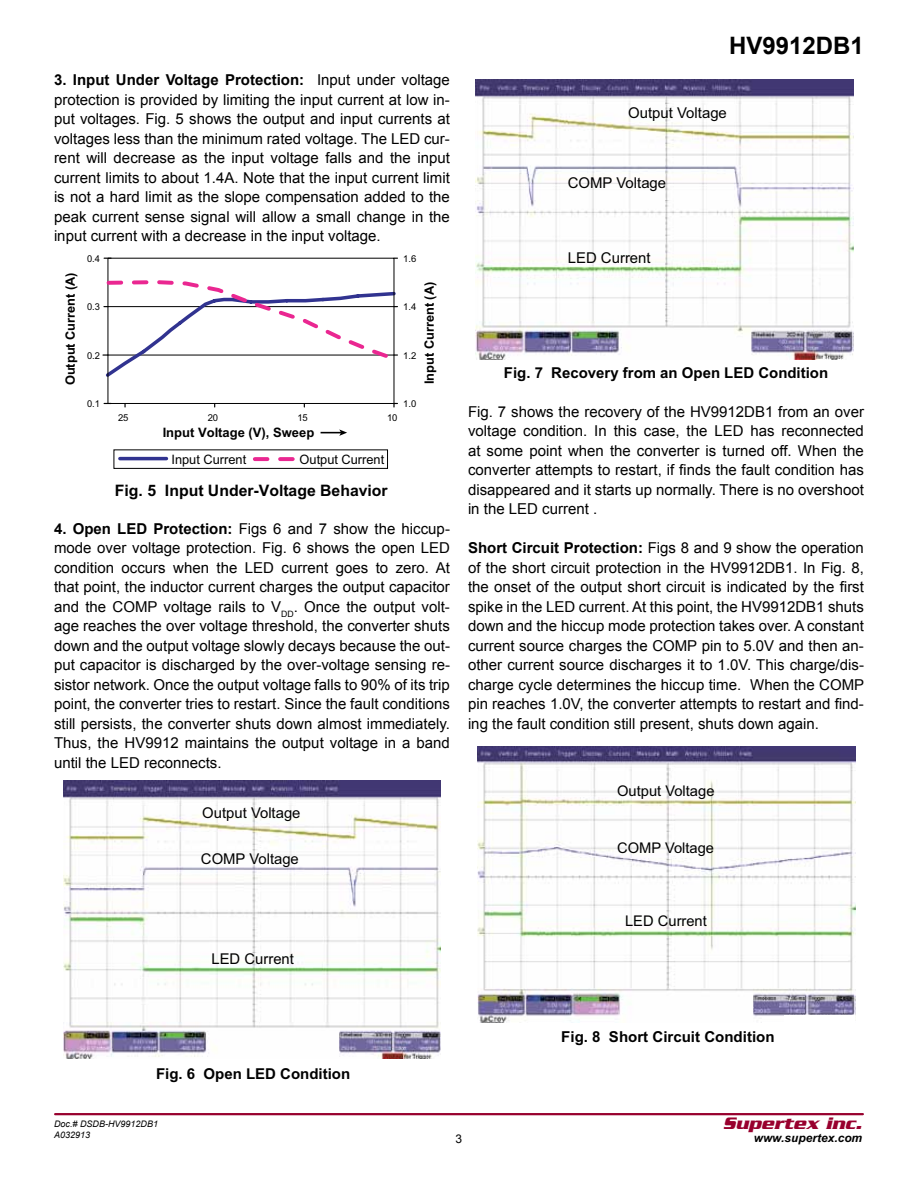
<style>
.page{position:relative;width:918px;height:1188px;background:#fff}
.page>*{position:absolute;margin:0;border:0;box-sizing:border-box;transform-origin:0 0}
.t1{font:700 24px "Arial";color:#000}
.t2{font:italic 700 18px "Serpentine";color:#98002e}
.t3{font:700 15.75px "Arial";color:#000}
.t4{font:700 15.15px "Arial";color:#010101}
.t5{font:15px/19.5px "Arial";color:#000;text-align:justify}
.t6{font:700 15px "Arial";color:#010101}
.t7{font:15px "Arial";color:#010101}
.t8{font:14.85px "Arial";color:#010101}
.t9{font:14.7px "Arial";color:#010101}
.t10{font:13.05px "Arial";color:#000}
.t11{font:700 13.05px "Arial";color:#000}
.t12{font:700 12.75px "Arial";color:#000}
.t13{font:italic 700 12px "Arial";color:#000}
.t14{font:12px "Arial";color:#000}
.t15{font:9.45px "Arial";color:#000}
.t16{font:italic 9px/10.8px "Arial";color:#000}
.s1{font-weight:700}
</style>
<div class="page">
<hr style="left:55px;top:1113px;width:808px;height:2px;background:#98002e">
<hr style="left:120px;top:457px;width:46px;height:3px;background:#313390">
<div style="left:114px;top:449px;width:274px;height:20px;border:1px solid #000"></div>
<svg style="left:321px;top:429px;width:26px;height:7px"></svg>
<svg style="left:255px;top:457px;width:40px;height:4px"></svg>
<div style="left:108px;top:258px;width:286px;height:146px;border:1px solid #000"></div>
<svg style="left:103px;top:278px;width:295px;height:102px"></svg>
<img style="left:63px;top:780px;width:378px;height:279px">
<img style="left:475px;top:79px;width:378px;height:280px">
<img style="left:477px;top:746px;width:378px;height:276px">
<div style="left:785px;top:1016px;width:70px;height:10px;background:#fff"></div>
<p class="t5" style="left:54px;top:71px;width:398px"><span class="s1">3. Input Under Voltage Protection:</span> Input under voltage protection is provided by limiting the input current at low in&shy;put voltages. Fig. 5 shows the output and input currents at voltages less than the minimum rated voltage. The LED cur&shy;rent will decrease as the input voltage falls and the input current limits to about 1.4A. Note that the input current limit is not a hard limit as the slope compensation added to the peak current sense signal will allow a small change in the input current with a decrease in the input voltage.</p>
<p class="t12" style="left:62px;top:385px;width:115px;rotate:-90deg">Output Current (A)</p>
<p class="t15" style="left:87px;top:252px;width:14px">0.4</p>
<p class="t15" style="left:87px;top:301px;width:14px">0.3</p>
<p class="t15" style="left:87px;top:349px;width:14px">0.2</p>
<p class="t15" style="left:87px;top:398px;width:14px">0.1</p>
<p class="t15" style="left:403px;top:252px;width:15px">1.6</p>
<p class="t15" style="left:403px;top:301px;width:15px">1.4</p>
<p class="t15" style="left:403px;top:349px;width:15px">1.2</p>
<p class="t15" style="left:403px;top:398px;width:15px">1.0</p>
<p class="t15" style="left:118px;top:412px;width:12px">25</p>
<p class="t15" style="left:208px;top:412px;width:12px">20</p>
<p class="t15" style="left:297px;top:412px;width:12px">15</p>
<p class="t15" style="left:387px;top:412px;width:12px">10</p>
<p class="t11" style="left:163px;top:423px;width:153px">Input Voltage (V), Sweep</p>
<p class="t10" style="left:172px;top:450px;width:76px">Input Current</p>
<p class="t10" style="left:300px;top:450px;width:86px">Output Current</p>
<p class="t3" style="left:115px;top:480px;width:274px">Fig. 5 Input Under-Voltage Behavior</p>
<p class="t12" style="left:421px;top:384px;width:104px;rotate:-90deg">Input Current (A)</p>
<p class="t5" style="left:54px;top:519px;width:398px"><span class="s1">4. Open LED Protection:</span> Figs 6 and 7 show the hiccup&shy;mode over voltage protection. Fig. 6 shows the open LED condition occurs when the LED current goes to zero. At that point, the inductor current charges the output capacitor and the COMP voltage rails to V<sub>DD</sub>. Once the output volt&shy;age reaches the over voltage threshold, the converter shuts down and the output voltage slowly decays because the out&shy;put capacitor is discharged by the over-voltage sensing re&shy;sistor network. Once the output voltage falls to 90% of its trip point, the converter tries to restart. Since the fault conditions still persists, the converter shuts down almost immediately.<br>Thus, the HV9912 maintains the output voltage in a band until the LED reconnects.</p>
<p class="t8" style="left:202px;top:804px;width:100px">Output Voltage</p>
<p class="t8" style="left:201px;top:849px;width:99px">COMP Voltage</p>
<h1 class="t1" style="left:729px;top:30px;width:136px">HV9912DB1</h1>
<p class="t7" style="left:628px;top:102px;width:100px">Output Voltage</p>
<p class="t7" style="left:568px;top:173px;width:100px">COMP Voltage</p>
<p class="t7" style="left:568px;top:248px;width:84px">LED Current</p>
<p class="t6" style="left:504px;top:362px;width:326px">Fig. 7 Recovery from an Open LED Condition</p>
<p class="t5" style="left:468px;top:402px;width:398px">Fig. 7 shows the recovery of the HV9912DB1 from an over voltage condition. In this case, the LED has reconnected at some point when the converter is turned off. When the converter attempts to restart, if finds the fault condition has disappeared and it starts up normally. There is no overshoot in the LED current .</p>
<p class="t5" style="left:468px;top:539px;width:398px"><span class="s1">Short Circuit Protection:</span> Figs 8 and 9 show the operation of the short circuit protection in the HV9912DB1. In Fig. 8, the onset of the output short circuit is indicated by the first spike in the LED current. At this point, the HV9912DB1 shuts down and the hiccup mode protection takes over. A constant current source charges the COMP pin to 5.0V and then an&shy;other current source discharges it to 1.0V. This charge/dis&shy;charge cycle determines the hiccup time. When the COMP pin reaches 1.0V, the converter attempts to restart and find&shy;ing the fault condition still present, shuts down again.</p>
<p class="t9" style="left:617px;top:781px;width:99px">Output Voltage</p>
<p class="t9" style="left:617px;top:838px;width:99px">COMP Voltage</p>
<p class="t8" style="left:211px;top:949px;width:84px">LED Current</p>
<p class="t9" style="left:625px;top:912px;width:83px">LED Current</p>
<p class="t6" style="left:156px;top:1064px;width:196px">Fig. 6 Open LED Condition</p>
<p class="t4" style="left:561px;top:1027px;width:215px">Fig. 8 Short Circuit Condition</p>
<p class="t16" style="left:54px;top:1119px;width:106px">Doc.# DSDB-HV9912DB1<br>A032913</p>
<p class="t14" style="left:456px;top:1131px;width:8px">3</p>
<p class="t2" style="left:723px;top:1113px;width:141px">Supertex inc.</p>
<p class="t13" style="left:754px;top:1130px;width:110px">www.supertex.com</p>
</div>
